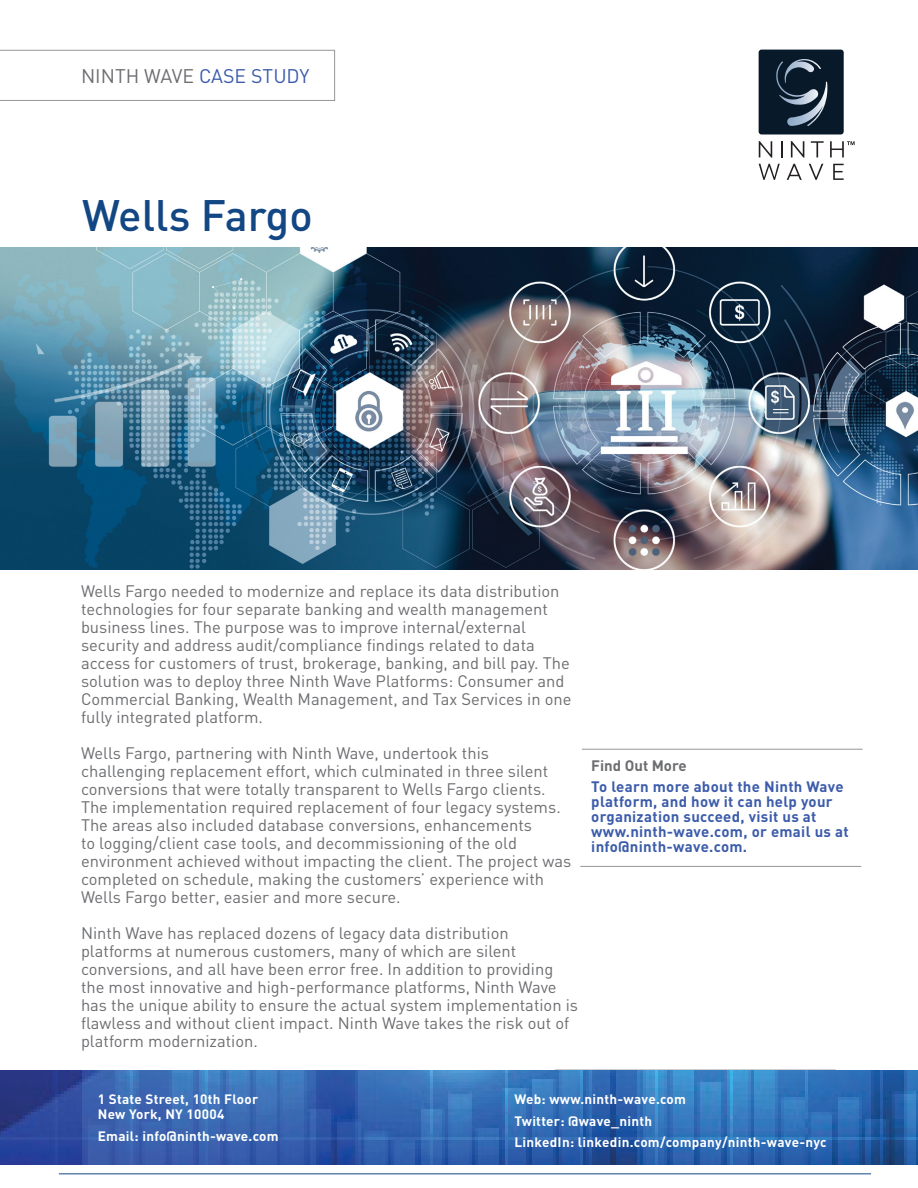
<style>
.page{position:relative;width:918px;height:1188px;background:#fff}
.page>*{position:absolute;margin:0;border:0;box-sizing:border-box;transform-origin:0 0}
.t1{font:500 43.5px "DIN";color:#124784}
.t2{font:19.5px "DIN";color:#6c6d70}
.t3{font:16.5px/18px "DIN";color:#6c6d70}
.t4{font:700 15px/15px "DIN";letter-spacing:.02em;color:#3c5caa}
.t5{font:700 15px "DIN";color:#6c6d70}
.t6{font:700 13.5px/15px "DIN";letter-spacing:.02em;color:#fff}
.s1{color:#3c5caa}
</style>
<div class="page">
<svg style="left:0;top:50px;width:335px;height:51px"></svg>
<div style="left:759px;top:50px;width:85px;height:84px;background:#081a29;border-radius:3px"></div>
<svg style="left:776px;top:59px;width:51px;height:67px"></svg>
<svg style="left:759px;top:141px;width:13px;height:17px"></svg>
<svg style="left:781px;top:141px;width:1px;height:16px"></svg>
<svg style="left:791px;top:141px;width:13px;height:17px"></svg>
<svg style="left:811px;top:141px;width:13px;height:16px"></svg>
<svg style="left:759px;top:164px;width:21px;height:16px"></svg>
<svg style="left:787px;top:164px;width:15px;height:16px"></svg>
<svg style="left:809px;top:164px;width:14px;height:16px"></svg>
<svg style="left:833px;top:164px;width:11px;height:16px"></svg>
<svg style="left:830px;top:141px;width:25px;height:16px"></svg>
<img style="left:0;top:248px;width:918px;height:322px">
<hr style="left:582px;top:749px;width:281px;height:1px;background:#939598">
<hr style="left:580px;top:866px;width:281px;height:1px;background:#939598">
<hr style="left:59px;top:1173px;width:812px;height:1px;background:#124784">
<img style="left:0;top:1070px;width:918px;height:94px">
<p class="t2" style="left:81px;top:64px;width:230px">NINTH WAVE <span class="s1">CASE STUDY</span></p>
<p class="t1" style="left:82px;top:188px;width:232px">Wells Fargo</p>
<p class="t3" style="left:81px;top:581px;width:492px">Wells Fargo needed to modernize and replace its data distribution technologies for four separate banking and wealth management business lines. The purpose was to improve internal/external security and address audit/compliance findings related to data access for customers of trust, brokerage, banking, and bill pay. The solution was to deploy three Ninth Wave Platforms: Consumer and Commercial Banking, Wealth Management, and Tax Services in one fully integrated platform.</p>
<p class="t3" style="left:81px;top:743px;width:492px">Wells Fargo, partnering with Ninth Wave, undertook this challenging replacement effort, which culminated in three silent conversions that were totally transparent to Wells Fargo clients.<br>The implementation required replacement of four legacy systems.<br>The areas also included database conversions, enhancements<br>to logging/client case tools, and decommissioning of the old environment achieved without impacting the client. The project was completed on schedule, making the customers’ experience with Wells Fargo better, easier and more secure.</p>
<p class="t3" style="left:81px;top:923px;width:499px">Ninth Wave has replaced dozens of legacy data distribution platforms at numerous customers, many of which are silent conversions, and all have been error free. In addition to providing the most innovative and high-performance platforms, Ninth Wave has the unique ability to ensure the actual system implementation is flawless and without client impact. Ninth Wave takes the risk out of platform modernization.</p>
<p class="t5" style="left:591px;top:755px;width:97px">Find Out More</p>
<p class="t4" style="left:591px;top:779px;width:259px">To learn more about the Ninth Wave platform, and how it can help your organization succeed, visit us at www.ninth-wave.com, or email us at info@ninth-wave.com.</p>
<p class="t6" style="left:98px;top:1091px;width:162px">1 State Street, 10th Floor<br>New York, NY 10004</p>
<p class="t6" style="left:98px;top:1128px;width:182px">Email: info@ninth-wave.com</p>
<p class="t6" style="left:514px;top:1091px;width:173px">Web: www.ninth-wave.com</p>
<p class="t6" style="left:514px;top:1113px;width:139px">Twitter: @wave_ninth</p>
<p class="t6" style="left:514px;top:1134px;width:314px">LinkedIn: linkedin.com/company/ninth-wave-nyc</p>
</div>
